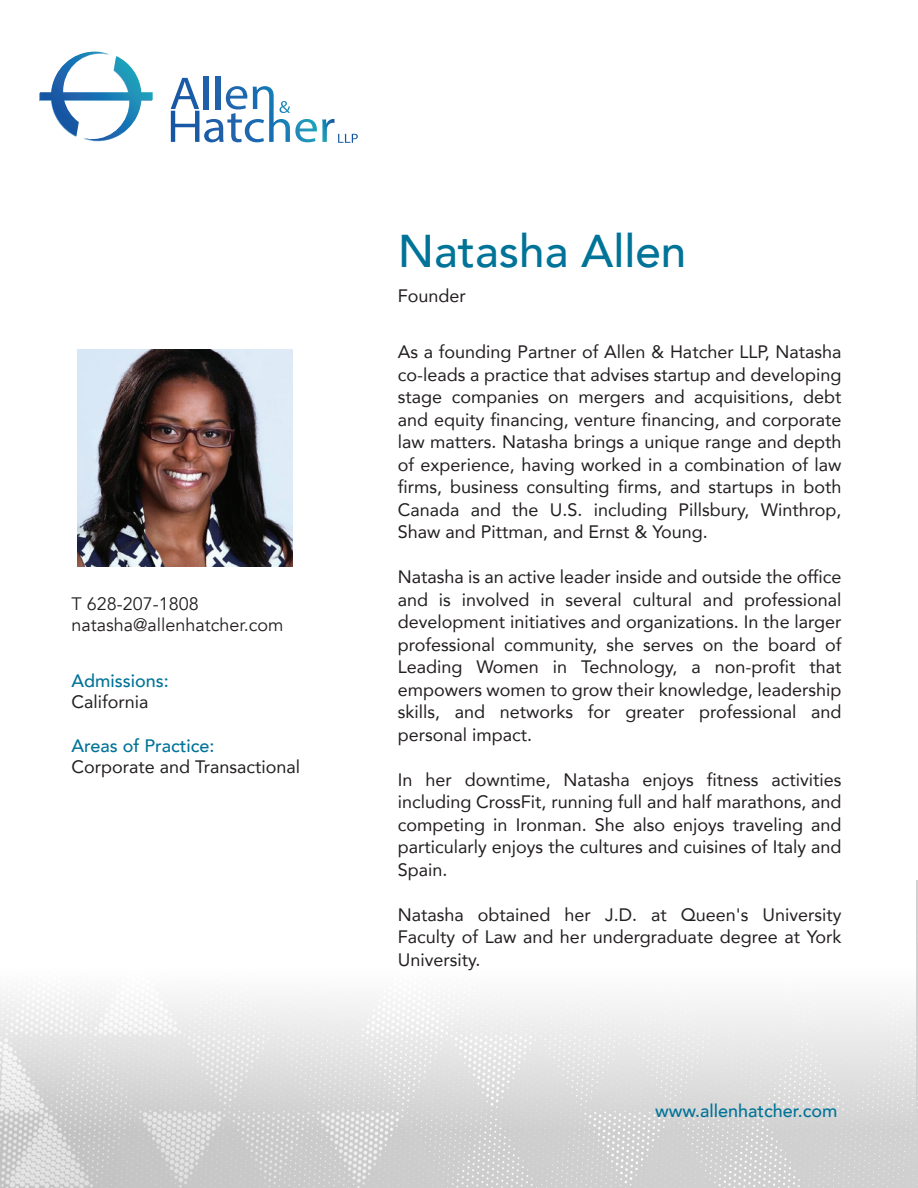
<style>
.page{position:relative;width:918px;height:1188px;background:#fff}
.page>*{position:absolute;margin:0;border:0;box-sizing:border-box;transform-origin:0 0}
.t1{font:500 45.9px "Avenir";color:#007398}
.t2{font:18px/22.5px "Avenir";color:#231f20;text-align:justify}
.t3{font:500 18px "Avenir";color:#007398}
.t4{font:18px/21.6px "Avenir";color:#231f20}
</style>
<div class="page">
<svg style="left:0;top:995px;width:916px;height:193px"></svg>
<svg style="left:40px;top:52px;width:113px;height:89px"></svg>
<hr style="left:204px;top:76px;width:4px;height:33px;background:#2161aa">
<hr style="left:216px;top:76px;width:4px;height:33px;background:#2164ad">
<svg style="left:171px;top:78px;width:187px;height:65px"></svg>
<img style="left:78px;top:350px;width:214px;height:216px">
<p class="t4" style="left:71px;top:593px;width:214px">T 628-207-1808 natasha@allenhatcher.com</p>
<p class="t3" style="left:71px;top:665px;width:99px">Admissions:</p>
<p class="t2" style="left:71px;top:690px;width:79px">California</p>
<p class="t3" style="left:71px;top:730px;width:145px">Areas of Practice:</p>
<p class="t2" style="left:71px;top:755px;width:230px">Corporate and Transactional</p>
<h1 class="t1" style="left:398px;top:211px;width:290px">Natasha Allen</h1>
<p class="t2" style="left:398px;top:284px;width:70px">Founder</p>
<p class="t2" style="left:398px;top:340px;width:445px">As a founding Partner of Allen &amp; Hatcher LLP, Natasha co-leads a practice that advises startup and developing stage companies on mergers and acquisitions, debt and equity financing, venture financing, and corporate law matters. Natasha brings a unique range and depth of experience, having worked in a combination of law firms, business consulting firms, and startups in both Canada and the U.S. including Pillsbury, Winthrop, Shaw and Pittman, and Ernst &amp; Young.</p>
<p class="t2" style="left:398px;top:565px;width:445px">Natasha is an active leader inside and outside the office and is involved in several cultural and professional development initiatives and organizations. In the larger professional community, she serves on the board of Leading Women in Technology, a non-profit that empowers women to grow their knowledge, leadership skills, and networks for greater professional and personal impact.</p>
<p class="t2" style="left:398px;top:768px;width:445px">In her downtime, Natasha enjoys fitness activities including CrossFit, running full and half marathons, and competing in Ironman. She also enjoys traveling and particularly enjoys the cultures and cuisines of Italy and Spain.</p>
<p class="t2" style="left:398px;top:903px;width:445px">Natasha obtained her J.D. at Queen's University Faculty of Law and her undergraduate degree at York University.</p>
<p class="t3" style="left:655px;top:1095px;width:184px">www.allenhatcher.com</p>
</div>
